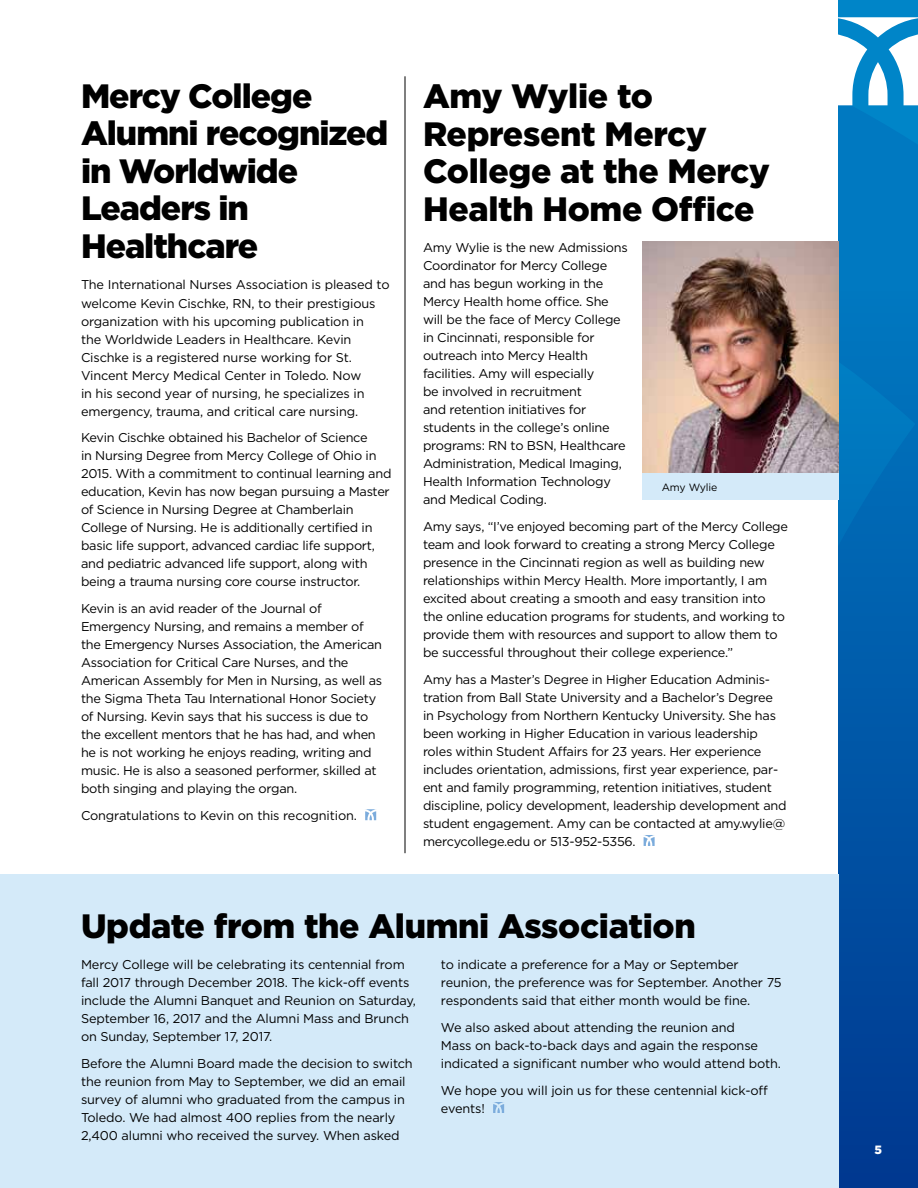
<style>
.page{position:relative;width:918px;height:1188px;background:#fff}
.page>*{position:absolute;margin:0;border:0;box-sizing:border-box;transform-origin:0 0}
.t1{font:900 33.75px/37.5px "Gotham";letter-spacing:-.02em;color:#000}
.t2{font:12.75px/18px "Gotham";letter-spacing:-.02em;color:#000}
.t3{font:900 12px "Gotham";color:#fff}
.t4{font:10.5px "Gotham";letter-spacing:-.01em;color:#000}
</style>
<div class="page">
<svg style="left:838px;top:0;width:80px;height:291px;background:#027bc1"></svg>
<div style="left:838px;top:291px;width:80px;height:897px;background:linear-gradient(to bottom,#007bc2,#00368f)"></div>
<svg style="left:838px;top:17px;width:80px;height:88px"></svg>
<div style="left:0;top:875px;width:838px;height:313px;background:#d4eaf9"></div>
<svg style="left:643px;top:835px;width:12px;height:11px"></svg>
<svg style="left:365px;top:809px;width:12px;height:11px"></svg>
<svg style="left:493px;top:1102px;width:12px;height:11px"></svg>
<hr style="left:405px;top:76px;width:1px;height:777px;background:#000">
<img style="left:642px;top:242px;width:196px;height:232px">
<div style="left:642px;top:474px;width:196px;height:26px;background:#d4eaf9"></div>
<h1 class="t1" style="left:81px;top:77px;width:309px">Mercy College<br>Alumni recognized in Worldwide<br>Leaders in<br>Healthcare</h1>
<p class="t2" style="left:81px;top:276px;width:310px">The International Nurses Association is pleased to welcome Kevin Cischke, RN, to their prestigious organization with his upcoming publication in<br>the Worldwide Leaders in Healthcare. Kevin Cischke is a registered nurse working for St.<br>Vincent Mercy Medical Center in Toledo. Now<br>in his second year of nursing, he specializes in emergency, trauma, and critical care nursing.</p>
<p class="t2" style="left:81px;top:429px;width:312px">Kevin Cischke obtained his Bachelor of Science<br>in Nursing Degree from Mercy College of Ohio in 2015. With a commitment to continual learning and education, Kevin has now began pursuing a Master of Science in Nursing Degree at Chamberlain College of Nursing. He is additionally certified in basic life support, advanced cardiac life support, and pediatric advanced life support, along with being a trauma nursing core course instructor.</p>
<p class="t2" style="left:81px;top:600px;width:303px">Kevin is an avid reader of the Journal of Emergency Nursing, and remains a member of the Emergency Nurses Association, the American Association for Critical Care Nurses, and the American Assembly for Men in Nursing, as well as the Sigma Theta Tau International Honor Society of Nursing. Kevin says that his success is due to the excellent mentors that he has had, and when he is not working he enjoys reading, writing and music. He is also a seasoned performer, skilled at both singing and playing the organ.</p>
<p class="t2" style="left:81px;top:807px;width:277px">Congratulations to Kevin on this recognition.</p>
<h1 class="t1" style="left:423px;top:77px;width:348px">Amy Wylie to<br>Represent Mercy<br>College at the Mercy<br>Health Home Office</h1>
<p class="t2" style="left:423px;top:238px;width:206px">Amy Wylie is the new Admissions<br>Coordinator for Mercy College and has begun working in the<br>Mercy Health home office. She will be the face of Mercy College in Cincinnati, responsible for outreach into Mercy Health facilities. Amy will especially<br>be involved in recruitment<br>and retention initiatives for students in the college’s online programs: RN to BSN, Healthcare<br>Administration, Medical Imaging,<br>Health Information Technology and Medical Coding.</p>
<p class="t2" style="left:423px;top:517px;width:367px">Amy says, “I’ve enjoyed becoming part of the Mercy College team and look forward to creating a strong Mercy College presence in the Cincinnati region as well as building new relationships within Mercy Health. More importantly, I am excited about creating a smooth and easy transition into the online education programs for students, and working to provide them with resources and support to allow them to be successful throughout their college experience.”</p>
<p class="t2" style="left:423px;top:670px;width:365px">Amy has a Master’s Degree in Higher Education Adminis&shy;tration from Ball State University and a Bachelor’s Degree in Psychology from Northern Kentucky University. She has been working in Higher Education in various leadership roles within Student Affairs for 23 years. Her experience includes orientation, admissions, first year experience, par&shy;ent and family programming, retention initiatives, student discipline, policy development, leadership development and student engagement. Amy can be contacted at amy.wylie@ mercycollege.edu or 513-952-5356.</p>
<p class="t4" style="left:662px;top:481px;width:57px">Amy Wylie</p>
<h1 class="t1" style="left:81px;top:907px;width:616px">Update from the Alumni Association</h1>
<p class="t2" style="left:81px;top:955px;width:336px">Mercy College will be celebrating its centennial from fall 2017 through December 2018. The kick-off events include the Alumni Banquet and Reunion on Saturday, September 16, 2017 and the Alumni Mass and Brunch on Sunday, September 17, 2017.</p>
<p class="t2" style="left:81px;top:1054px;width:333px">Before the Alumni Board made the decision to switch the reunion from May to September, we did an email survey of alumni who graduated from the campus in Toledo. We had almost 400 replies from the nearly 2,400 alumni who received the survey. When asked</p>
<p class="t2" style="left:441px;top:955px;width:342px">to indicate a preference for a May or September reunion, the preference was for September. Another 75 respondents said that either month would be fine.</p>
<p class="t2" style="left:441px;top:1018px;width:342px">We also asked about attending the reunion and<br>Mass on back-to-back days and again the response indicated a significant number who would attend both.</p>
<p class="t2" style="left:441px;top:1081px;width:328px">We hope you will join us for these centennial kick-off events!</p>
<p class="t3" style="left:874px;top:1142px;width:9px">5</p>
</div>
